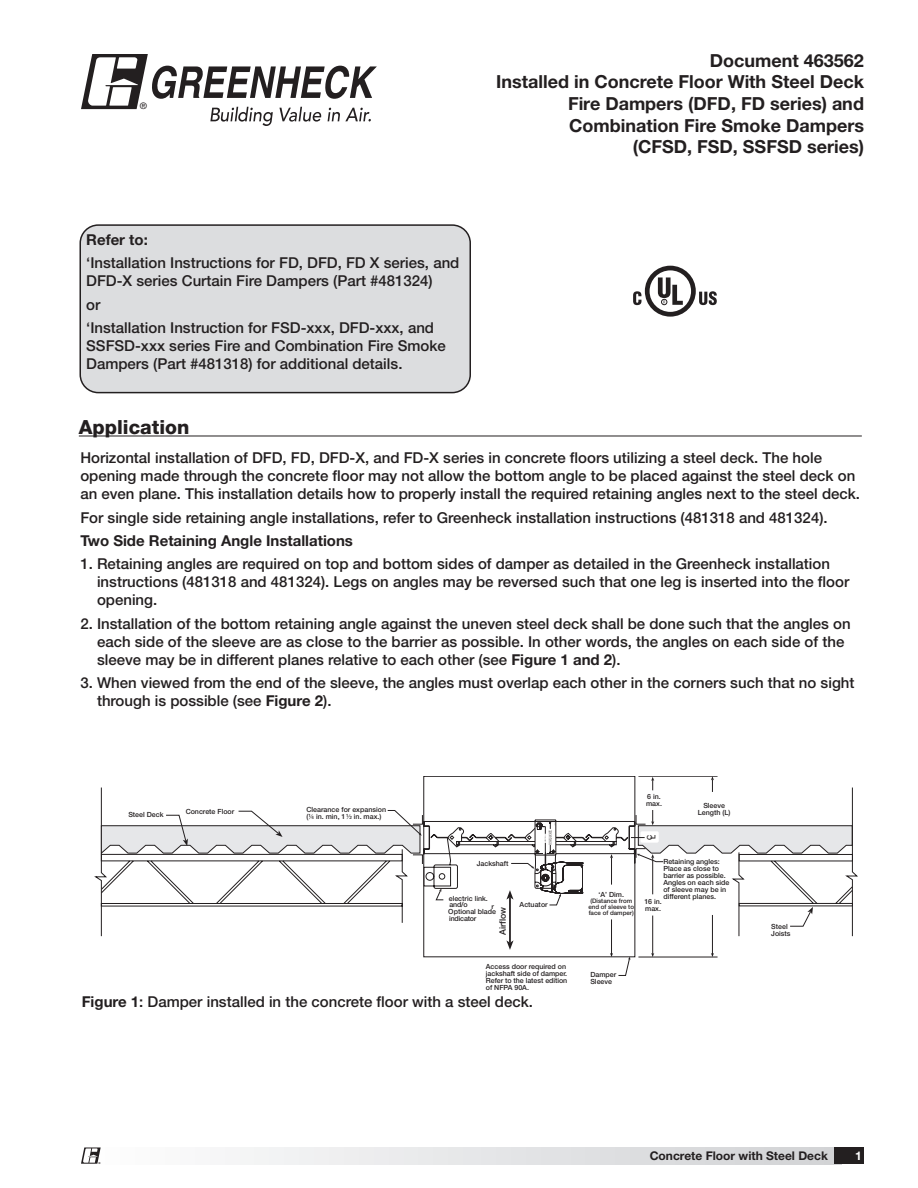
<style>
.page{position:relative;width:918px;height:1188px;background:#fff}
.page>*{position:absolute;margin:0;border:0;box-sizing:border-box;transform-origin:0 0}
.Subheadings_underlin{font:800 19.5px "Helvetica Neue LT Std";color:#231f20}
.t1{font:700 18px/21.6px "Helvetica Neue LT Std";color:#231f20;text-align:right}
.Body_10_12_55_Roman{font:500 15px/18px "Helvetica Neue LT Std";color:#231f20}
.Bold{font:700 15px "Helvetica Neue LT Std";color:#231f20}
.t2{font:700 12px "Helvetica Neue LT Std";color:#231f20}
.t3{font:700 12px "Helvetica Neue LT Std";color:#fff}
.t4{font:9px "Helvetica";color:#231f20}
.t5{font:500 8.85px "Helvetica Neue";color:#231f20}
.t6{font:500 7.05px/7.1px "Helvetica Neue";color:#231f20}
.t7{font:500 6.15px/6.1px "Helvetica Neue";color:#231f20;text-align:center}
.t8{font:700 2.7px "Helvetica Neue LT Std";color:#231f20}
.s1{font-weight:700}
.s2{font-size:4.5px}
</style>
<div class="page">
<svg style="left:81px;top:54px;width:296px;height:72px"></svg>
<div style="left:81px;top:1148px;width:760px;height:16px;background:linear-gradient(to right,#fefefe,#d1d2d4)"></div>
<div style="left:834px;top:1148px;width:30px;height:16px;background:#231f20"></div>
<svg style="left:81px;top:1147px;width:20px;height:17px"></svg>
<div style="left:80px;top:225px;width:390px;height:168px;background:#dcdddf;border-radius:18px"></div>
<div style="left:80px;top:224px;width:391px;height:169px;border:2px solid #231f20;border-radius:18px"></div>
<hr style="left:79px;top:436px;width:783px;height:1px;background:#231f20">
<svg style="left:699px;top:291px;width:18px;height:14px"></svg>
<svg style="left:645px;top:266px;width:51px;height:51px"></svg>
<div style="left:650px;top:270px;width:41px;height:42px;background:#fff;border-radius:50%"></div>
<svg style="left:658px;top:277px;width:25px;height:28px"></svg>
<svg style="left:633px;top:291px;width:8px;height:14px"></svg>
<svg style="left:94px;top:776px;width:763px;height:200px"></svg>
<p class="t4" style="left:140px;top:101px;width:8px">®</p>
<p class="Bold" style="left:86px;top:230px;width:63px">Refer to:</p>
<p class="Body_10_12_55_Roman" style="left:86px;top:254px;width:375px">‘Installation Instructions for FD, DFD, FD X series, and<br>DFD-X series Curtain Fire Dampers (Part #481324)</p>
<p class="Body_10_12_55_Roman" style="left:86px;top:295px;width:16px">or</p>
<p class="Body_10_12_55_Roman" style="left:86px;top:319px;width:361px">‘Installation Instruction for FSD-xxx, DFD-xxx, and<br>SSFSD-xxx series Fire and Combination Fire Smoke<br>Dampers (Part #481318) for additional details.</p>
<p class="t1" style="left:496px;top:49px;width:369px">Document 463562<br>Installed in Concrete Floor With Steel Deck<br>Fire Dampers (DFD, FD series) and<br>Combination Fire Smoke Dampers<br>(CFSD, FSD, SSFSD series)</p>
<p class="Subheadings_underlin" style="left:79px;top:415px;width:112px">Application</p>
<p class="Body_10_12_55_Roman" style="left:80px;top:449px;width:781px">Horizontal installation of DFD, FD, DFD-X, and FD-X series in concrete floors utilizing a steel deck. The hole opening made through the concrete floor may not allow the bottom angle to be placed against the steel deck on an even plane. This installation details how to properly install the required retaining angles next to the steel deck.</p>
<p class="Body_10_12_55_Roman" style="left:80px;top:508px;width:749px">For single side retaining angle installations, refer to Greenheck installation instructions (481318 and 481324).</p>
<p class="Bold" style="left:80px;top:531px;width:274px">Two Side Retaining Angle Installations</p>
<p class="Body_10_12_55_Roman" style="left:97px;top:555px;width:754px;text-indent:-17px">1. Retaining angles are required on top and bottom sides of damper as detailed in the Greenheck installation instructions (481318 and 481324). Legs on angles may be reversed such that one leg is inserted into the floor opening.</p>
<p class="Body_10_12_55_Roman" style="left:97px;top:614px;width:755px;text-indent:-17px">2. Installation of the bottom retaining angle against the uneven steel deck shall be done such that the angles on each side of the sleeve are as close to the barrier as possible. In other words, the angles on each side of the sleeve may be in different planes relative to each other (see <span class="s1">Figure 1 and 2</span>).</p>
<p class="Body_10_12_55_Roman" style="left:97px;top:674px;width:759px;text-indent:-17px">3. When viewed from the end of the sleeve, the angles must overlap each other in the corners such that no sight through is possible (see <span class="s1">Figure 2</span>).</p>
<p class="t6" style="left:128px;top:811px;width:37px">Steel Deck</p>
<p class="t6" style="left:186px;top:808px;width:50px">Concrete Floor</p>
<p class="t6" style="left:306px;top:806px;width:81px">Clearance for expansion (<sup>1</sup> <span class="s2">4</span> in. min, 1 <sup>1</sup> <span class="s2">2</span> in. max.)</p>
<p class="t6" style="left:477px;top:860px;width:33px">Jackshaft</p>
<p class="t6" style="left:449px;top:895px;width:41px">electric link.</p>
<p class="t6" style="left:449px;top:901px;width:20px">and/o</p>
<p class="t6" style="left:491px;top:903px;width:4px">r</p>
<p class="t5" style="left:498px;top:935px;width:30px;rotate:-90deg">Airflow</p>
<p class="t6" style="left:448px;top:907px;width:49px">Optional blade indicator</p>
<p class="t6" style="left:646px;top:793px;width:17px">6 in. max.</p>
<p class="t6" style="left:648px;top:840px;width:7px;rotate:-90deg">CL</p>
<p class="t6" style="left:698px;top:802px;width:34px;text-align:center">Sleeve<br>Length (L)</p>
<p class="t6" style="left:663px;top:858px;width:67px">Retaining angles:<br>Place as close to barrier as possible.<br>Angles on each side of sleeve may be in different planes.</p>
<p class="t6" style="left:598px;top:891px;width:27px">‘A’ Dim.</p>
<p class="t7" style="left:588px;top:897px;width:47px">(Distance from end of sleeve to face of damper)</p>
<p class="t6" style="left:520px;top:901px;width:30px">Actuator</p>
<p class="t6" style="left:644px;top:898px;width:19px">16 in. max.</p>
<p class="t6" style="left:486px;top:963px;width:83px">Access door required on jackshaft side of damper.<br>Refer to the latest edition of NFPA 90A.</p>
<p class="t6" style="left:590px;top:971px;width:27px">Damper<br>Sleeve</p>
<p class="Body_10_12_55_Roman" style="left:82px;top:993px;width:453px"><span class="s1">Figure 1</span>: Damper installed in the concrete floor with a steel deck.</p>
<p class="t6" style="left:771px;top:923px;width:21px">Steel<br>Joists</p>
<p class="t8" style="left:98px;top:1161px;width:4px">®</p>
<p class="t2" style="left:650px;top:1148px;width:180px">Concrete Floor with Steel Deck</p>
<p class="t3" style="left:855px;top:1148px;width:8px">1</p>
</div>
